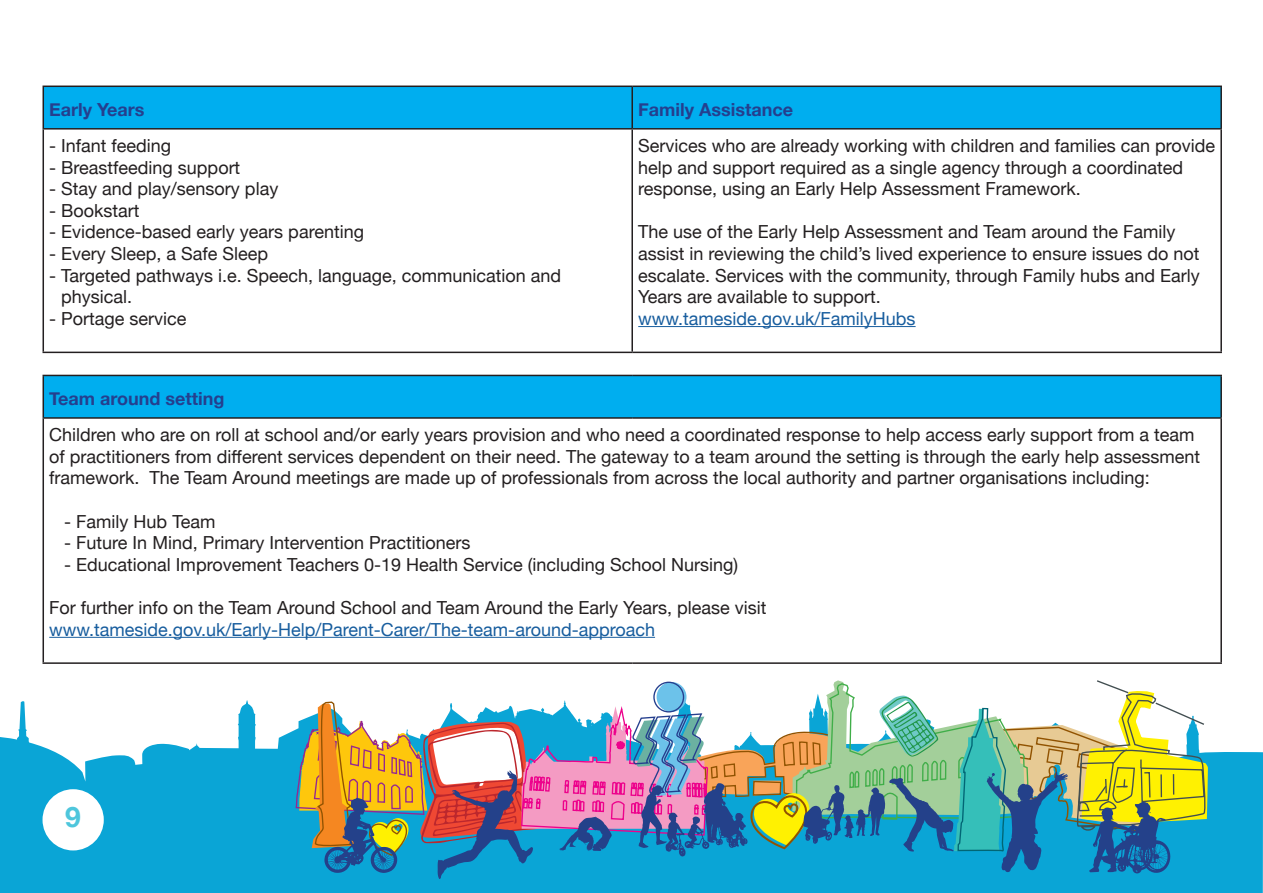
<style>
.page{position:relative;width:1263px;height:893px;background:#fff}
.page>*{position:absolute;margin:0;border:0;box-sizing:border-box;transform-origin:0 0}
.t1{font:700 28.2px "Helvetica Neue";color:#4ec6dc}
.t2{font:18px/21.6px "Helvetica Neue";color:#231f20}
.t3{font:18px "Helvetica Neue";color:#175d9e}
.t4{font:700 18px "Helvetica Neue";color:#253f8e}
</style>
<div class="page">
<svg style="left:0;top:700px;width:1263px;height:193px;fill:#0aa5d6"></svg>
<svg style="left:295px;top:680px;width:913px;height:203px"></svg>
<div style="left:43px;top:789px;width:61px;height:61px;background:#fff;border-radius:50%"></div>
<div style="left:44px;top:87px;width:1176px;height:41px;background:#00aeef"></div>
<hr style="left:1220px;top:87px;width:2px;height:41px;background:#231f20">
<hr style="left:43px;top:130px;width:1px;height:222px;background:#231f20">
<hr style="left:631px;top:130px;width:2px;height:222px;background:#231f20">
<hr style="left:1220px;top:130px;width:2px;height:222px;background:#231f20">
<hr style="left:632px;top:86px;width:590px;height:1px;background:#231f20">
<hr style="left:632px;top:128px;width:590px;height:2px;background:#231f20">
<hr style="left:43px;top:86px;width:589px;height:1px;background:#231f20">
<hr style="left:43px;top:87px;width:1px;height:41px;background:#231f20">
<hr style="left:631px;top:87px;width:2px;height:41px;background:#231f20">
<hr style="left:43px;top:128px;width:589px;height:2px;background:#231f20">
<hr style="left:43px;top:352px;width:589px;height:1px;background:#231f20">
<hr style="left:632px;top:352px;width:590px;height:1px;background:#231f20">
<hr style="left:638px;top:326px;width:278px;height:1px;background:#175d9e">
<div style="left:43px;top:375px;width:1178px;height:43px;background:#00aeef"></div>
<hr style="left:1220px;top:376px;width:2px;height:41px;background:#231f20">
<hr style="left:43px;top:419px;width:1px;height:243px;background:#231f20">
<hr style="left:1220px;top:419px;width:2px;height:243px;background:#231f20">
<hr style="left:43px;top:375px;width:589px;height:1px;background:#231f20">
<hr style="left:43px;top:376px;width:1px;height:41px;background:#231f20">
<hr style="left:632px;top:375px;width:590px;height:1px;background:#231f20">
<hr style="left:43px;top:417px;width:589px;height:2px;background:#231f20">
<hr style="left:632px;top:417px;width:590px;height:2px;background:#231f20">
<hr style="left:43px;top:662px;width:589px;height:2px;background:#231f20">
<hr style="left:632px;top:662px;width:590px;height:2px;background:#231f20">
<hr style="left:49px;top:637px;width:606px;height:1px;background:#175d9e">
<p class="t4" style="left:49px;top:96px;width:97px">Early Years</p>
<p class="t4" style="left:638px;top:96px;width:156px">Family Assistance</p>
<p class="t2" style="left:49px;top:136px;width:124px">- Infant feeding</p>
<p class="t2" style="left:49px;top:157px;width:193px">- Breastfeeding support</p>
<p class="t2" style="left:49px;top:179px;width:231px">- Stay and play/sensory play</p>
<p class="t2" style="left:49px;top:201px;width:92px">- Bookstart</p>
<p class="t2" style="left:49px;top:222px;width:316px">- Evidence-based early years parenting</p>
<p class="t2" style="left:49px;top:244px;width:221px">- Every Sleep, a Safe Sleep</p>
<p class="t2" style="left:61px;top:265px;width:501px;text-indent:-12px">- Targeted pathways i.e. Speech, language, communication and physical.</p>
<p class="t2" style="left:49px;top:309px;width:139px">- Portage service</p>
<p class="t2" style="left:638px;top:136px;width:578px">Services who are already working with children and families can provide help and support required as a single agency through a coordinated response, using an Early Help Assessment Framework.</p>
<p class="t2" style="left:638px;top:222px;width:563px">The use of the Early Help Assessment and Team around the Family assist in reviewing the child’s lived experience to ensure issues do not escalate. Services with the community, through Family hubs and Early Years are available to support.</p>
<p class="t3" style="left:638px;top:305px;width:279px">www.tameside.gov.uk/FamilyHubs</p>
<p class="t4" style="left:49px;top:385px;width:177px">Team around setting</p>
<p class="t2" style="left:49px;top:425px;width:1152px">Children who are on roll at school and/or early years provision and who need a coordinated response to help access early support from a team of practitioners from different services dependent on their need. The gateway to a team around the setting is through the early help assessment framework. The Team Around meetings are made up of professionals from across the local authority and partner organisations including:</p>
<p class="t2" style="left:64px;top:511px;width:153px">- Family Hub Team</p>
<p class="t2" style="left:64px;top:533px;width:408px">- Future In Mind, Primary Intervention Practitioners</p>
<p class="t2" style="left:64px;top:555px;width:675px">- Educational Improvement Teachers 0-19 Health Service (including School Nursing)</p>
<p class="t2" style="left:49px;top:598px;width:719px">For further info on the Team Around School and Team Around the Early Years, please visit</p>
<p class="t3" style="left:49px;top:616px;width:607px">www.tameside.gov.uk/Early-Help/Parent-Carer/The-team-around-approach</p>
<h1 class="t1" style="left:65px;top:795px;width:17px">9</h1>
</div>
